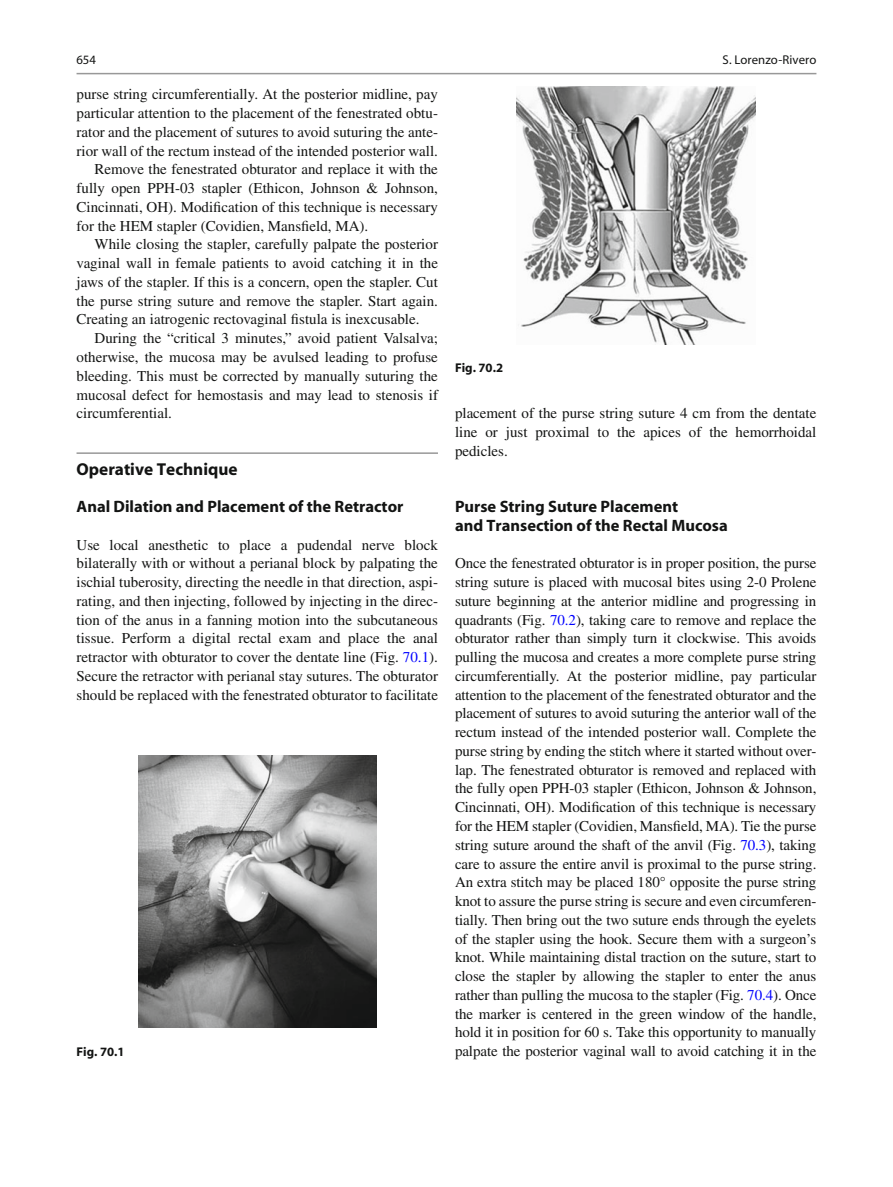
<style>
.page{position:relative;width:893px;height:1187px;background:#fff}
.page>*{position:absolute;margin:0;border:0;box-sizing:border-box;transform-origin:0 0}
.t1{font:700 17.25px "Myriad";color:#131413}
.t2{font:700 16.5px/18.8px "Myriad";color:#131413}
.t3{font:15px/18.8px "Times";color:#131413;text-align:justify}
.t4{font:12.75px "Myriad";letter-spacing:.005em;color:#131413}
.t5{font:700 12.75px "Myriad";color:#131413}
.s1{color:#00f}
</style>
<div class="page">
<hr style="left:77px;top:452px;width:361px;height:2px;background:#989898">
<img style="left:138px;top:756px;width:238px;height:271px">
<img style="left:516px;top:87px;width:239px;height:257px">
<hr style="left:77px;top:73px;width:739px;height:1px;background:#989898">
<p class="t4" style="left:77px;top:55px;width:21px">654</p>
<p class="t3" style="left:77px;top:86px;width:363px">purse string circumferentially. At the posterior midline, pay</p>
<p class="t3" style="left:77px;top:105px;width:363px">particular attention to the placement of the fenestrated obtu-</p>
<p class="t3" style="left:77px;top:124px;width:363px">rator and the placement of sutures to avoid suturing the ante-</p>
<p class="t3" style="left:77px;top:143px;width:363px">rior wall of the rectum instead of the intended posterior wall.</p>
<p class="t3" style="left:95px;top:161px;width:345px">Remove the fenestrated obturator and replace it with the</p>
<p class="t3" style="left:77px;top:180px;width:363px">fully open PPH-03 stapler (Ethicon, Johnson &amp; Johnson,</p>
<p class="t3" style="left:77px;top:199px;width:363px">Cincinnati, OH). Modification of this technique is necessary</p>
<p class="t3" style="left:77px;top:218px;width:293px">for the HEM stapler (Covidien, Mansfield, MA).</p>
<p class="t3" style="left:95px;top:236px;width:345px">While closing the stapler, carefully palpate the posterior</p>
<p class="t3" style="left:77px;top:255px;width:363px">vaginal wall in female patients to avoid catching it in the</p>
<p class="t3" style="left:77px;top:274px;width:363px">jaws of the stapler. If this is a concern, open the stapler. Cut</p>
<p class="t3" style="left:77px;top:293px;width:363px">the purse string suture and remove the stapler. Start again.</p>
<p class="t3" style="left:77px;top:311px;width:344px">Creating an iatrogenic rectovaginal fistula is inexcusable.</p>
<p class="t3" style="left:95px;top:330px;width:345px">During the “critical 3 minutes,” avoid patient Valsalva;</p>
<p class="t3" style="left:77px;top:349px;width:363px">otherwise, the mucosa may be avulsed leading to profuse</p>
<p class="t3" style="left:77px;top:368px;width:363px">bleeding. This must be corrected by manually suturing the</p>
<p class="t3" style="left:77px;top:386px;width:363px">mucosal defect for hemostasis and may lead to stenosis if</p>
<p class="t3" style="left:77px;top:405px;width:97px">circumferential.</p>
<p class="t1" style="left:77px;top:462px;width:162px">Operative Technique</p>
<p class="t2" style="left:77px;top:498px;width:328px">Anal Dilation and Placement of the Retractor</p>
<p class="t3" style="left:77px;top:536px;width:363px">Use local anesthetic to place a pudendal nerve block bilaterally with or without a perianal block by palpating the ischial tuberosity, directing the needle in that direction, aspi&shy;rating, and then injecting, followed by injecting in the direc&shy;tion of the anus in a fanning motion into the subcutaneous tissue. Perform a digital rectal exam and place the anal retractor with obturator to cover the dentate line (Fig. <span class="s1">70.1</span> ).<br>Secure the retractor with perianal stay sutures. The obturator should be replaced with the fenestrated obturator to facilitate</p>
<p class="t5" style="left:455px;top:363px;width:50px">Fig. 70.2</p>
<p class="t4" style="left:723px;top:55px;width:95px">S. Lorenzo-Rivero</p>
<p class="t3" style="left:455px;top:405px;width:363px">placement of the purse string suture 4 cm from the dentate line or just proximal to the apices of the hemorrhoidal pedicles.</p>
<p class="t2" style="left:455px;top:498px;width:274px">Purse String Suture Placement<br>and Transection of the Rectal Mucosa</p>
<p class="t3" style="left:455px;top:555px;width:363px">Once the fenestrated obturator is in proper position, the purse string suture is placed with mucosal bites using 2-0 Prolene suture beginning at the anterior midline and progressing in quadrants (Fig. <span class="s1">70.2</span> ), taking care to remove and replace the obturator rather than simply turn it clockwise. This avoids pulling the mucosa and creates a more complete purse string circumferentially. At the posterior midline, pay particular attention to the placement of the fenestrated obturator and the placement of sutures to avoid suturing the anterior wall of the rectum instead of the intended posterior wall. Complete the purse string by ending the stitch where it started without over&shy;lap. The fenestrated obturator is removed and replaced with the fully open PPH-03 stapler (Ethicon, Johnson &amp; Johnson, Cincinnati, OH). Modification of this technique is necessary for the HEM stapler (Covidien, Mansfield, MA). Tie the purse string suture around the shaft of the anvil (Fig. <span class="s1">70.3</span> ), taking care to assure the entire anvil is proximal to the purse string.<br>An extra stitch may be placed 180° opposite the purse string knot to assure the purse string is secure and even circumferen&shy;tially. Then bring out the two suture ends through the eyelets of the stapler using the hook. Secure them with a surgeon’s knot. While maintaining distal traction on the suture, start to close the stapler by allowing the stapler to enter the anus rather than pulling the mucosa to the stapler (Fig. <span class="s1">70.4</span> ). Once the marker is centered in the green window of the handle, hold it in position for 60 s. Take this opportunity to manually</p>
<p class="t5" style="left:77px;top:1046px;width:50px">Fig. 70.1</p>
<p class="t3" style="left:455px;top:1043px;width:363px">palpate the posterior vaginal wall to avoid catching it in the</p>
</div>
